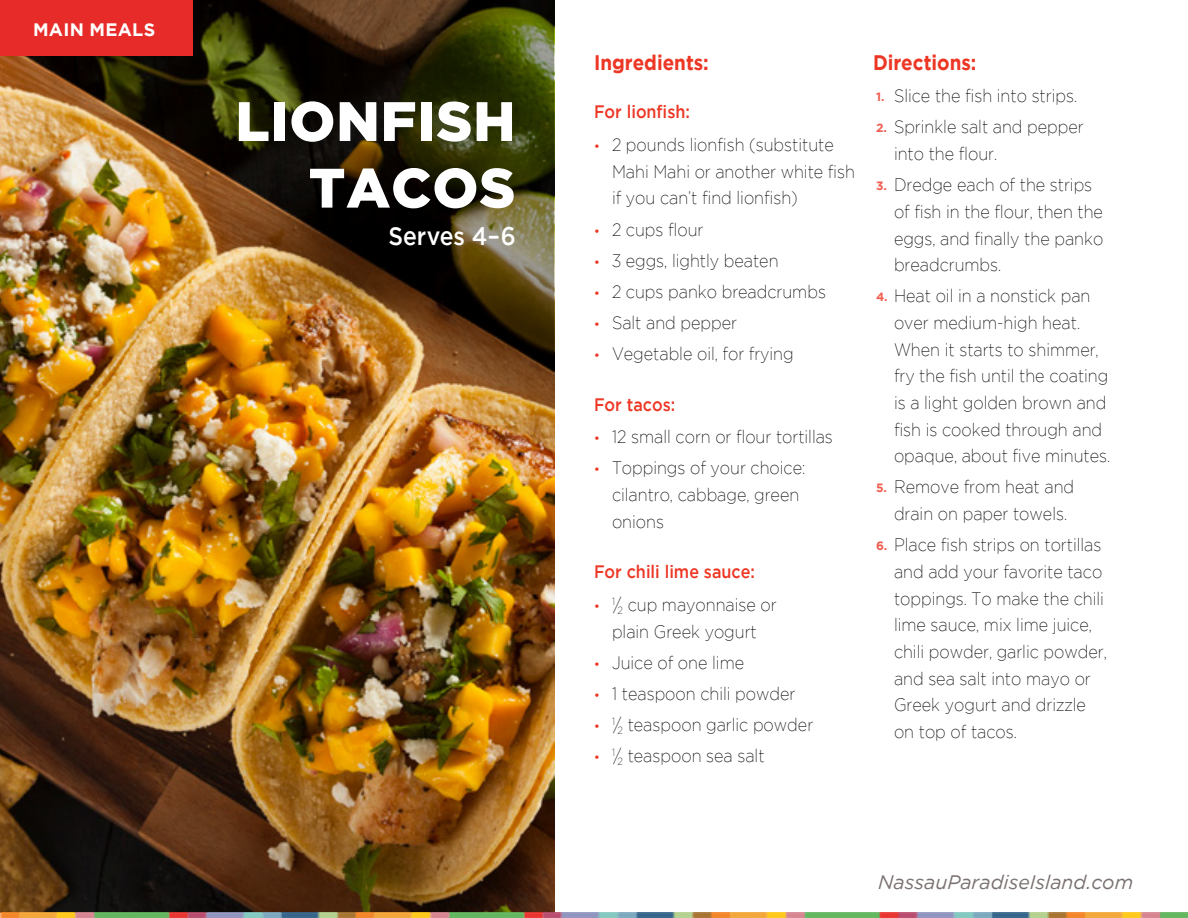
<style>
.page{position:relative;width:1188px;height:918px;background:#fff}
.page>*{position:absolute;margin:0;border:0;box-sizing:border-box;transform-origin:0 0}
.t1{font:900 55.5px/66.6px "Gotham";letter-spacing:.015em;color:#fff;text-align:right}
.t2{font:500 25.5px "Gotham";color:#fff;scale:.9 1}
.t3{font:700 21px "Gotham";color:#ed3624;scale:.9 1}
.t4{font:italic 19.5px "Gotham";color:#79716f}
.t5{font:200 18px/26.7px "Gotham";color:#000;scale:.9 1}
.t6{font:500 18px "Gotham";color:#ed3624;scale:.9 1}
.t7{font:700 18px "Gotham";letter-spacing:.015em;color:#fff}
.s1{font-weight:300;font-size:13.5px;color:#ed3624}
.s2{font-weight:700;font-size:12px;color:#f15e50}
</style>
<div class="page">
<img style="left:0;top:373px;width:554px;height:539px">
<img style="left:0;top:0;width:554px;height:373px">
<div style="left:0;top:0;width:193px;height:56px;background:#e72b28"></div>
<img style="left:0;top:912px;width:1188px;height:6px">
<p class="t7" style="left:33px;top:19px;width:124px">MAIN MEALS</p>
<h1 class="t1" style="left:235px;top:87px;width:281px">LIONFISH<br>TACOS</h1>
<h2 class="t2" style="left:388px;top:221px;width:143px">Serves 4–6</h2>
<p class="t3" style="left:594px;top:50px;width:129px">Ingredients:</p>
<p class="t6" style="left:594px;top:102px;width:108px">For lionfish:</p>
<p class="t5" style="left:612px;top:131px;width:272px;text-indent:-18px"><span class="s1">•</span> 2 pounds lionfish (substitute<br>Mahi Mahi or another white fish if you can’t find lionfish)</p>
<p class="t5" style="left:594px;top:216px;width:123px"><span class="s1">•</span> 2 cups flour</p>
<p class="t5" style="left:594px;top:247px;width:207px"><span class="s1">•</span> 3 eggs, lightly beaten</p>
<p class="t5" style="left:594px;top:278px;width:259px"><span class="s1">•</span> 2 cups panko breadcrumbs</p>
<p class="t5" style="left:594px;top:309px;width:160px"><span class="s1">•</span> Salt and pepper</p>
<p class="t5" style="left:594px;top:340px;width:223px"><span class="s1">•</span> Vegetable oil, for frying</p>
<p class="t6" style="left:594px;top:394px;width:92px">For tacos:</p>
<p class="t5" style="left:594px;top:423px;width:267px"><span class="s1">•</span> 12 small corn or flour tortillas</p>
<p class="t5" style="left:612px;top:455px;width:216px;text-indent:-18px"><span class="s1">•</span> Toppings of your choice: cilantro, cabbage, green onions</p>
<p class="t6" style="left:594px;top:562px;width:180px">For chili lime sauce:</p>
<p class="t5" style="left:594px;top:591px;width:205px;text-align:center"><span class="s1">•</span> <sup>1</sup>/<sub>2</sub> cup mayonnaise or plain Greek yogurt</p>
<p class="t5" style="left:594px;top:649px;width:168px"><span class="s1">•</span> Juice of one lime</p>
<p class="t5" style="left:594px;top:680px;width:225px"><span class="s1">•</span> 1 teaspoon chili powder</p>
<p class="t5" style="left:594px;top:711px;width:245px"><span class="s1">•</span> <sup>1</sup>/<sub>2</sub> teaspoon garlic powder</p>
<p class="t5" style="left:594px;top:742px;width:191px"><span class="s1">•</span> <sup>1</sup>/<sub>2</sub> teaspoon sea salt</p>
<p class="t3" style="left:873px;top:50px;width:117px">Directions:</p>
<p class="t5" style="left:876px;top:82px;width:225px"><span class="s2">1.</span> Slice the fish into strips.</p>
<p class="t5" style="left:894px;top:113px;width:212px;text-indent:-18px"><span class="s2">2.</span> Sprinkle salt and pepper into the flour.</p>
<p class="t5" style="left:894px;top:171px;width:234px;text-indent:-18px"><span class="s2">3.</span> Dredge each of the strips of fish in the flour, then the eggs, and finally the panko breadcrumbs.</p>
<p class="t5" style="left:894px;top:282px;width:242px;text-indent:-18px"><span class="s2">4.</span> Heat oil in a nonstick pan over medium-high heat.<br>When it starts to shimmer, fry the fish until the coating is a light golden brown and fish is cooked through and opaque, about five minutes.</p>
<p class="t5" style="left:894px;top:474px;width:202px;text-indent:-18px"><span class="s2">5.</span> Remove from heat and drain on paper towels.</p>
<p class="t5" style="left:894px;top:531px;width:238px;text-indent:-18px"><span class="s2">6.</span> Place fish strips on tortillas and add your favorite taco toppings. To make the chili lime sauce, mix lime juice, chili powder, garlic powder, and sea salt into mayo or<br>Greek yogurt and drizzle on top of tacos.</p>
<p class="t4" style="left:878px;top:871px;width:256px">NassauParadiseIsland.com</p>
</div>
